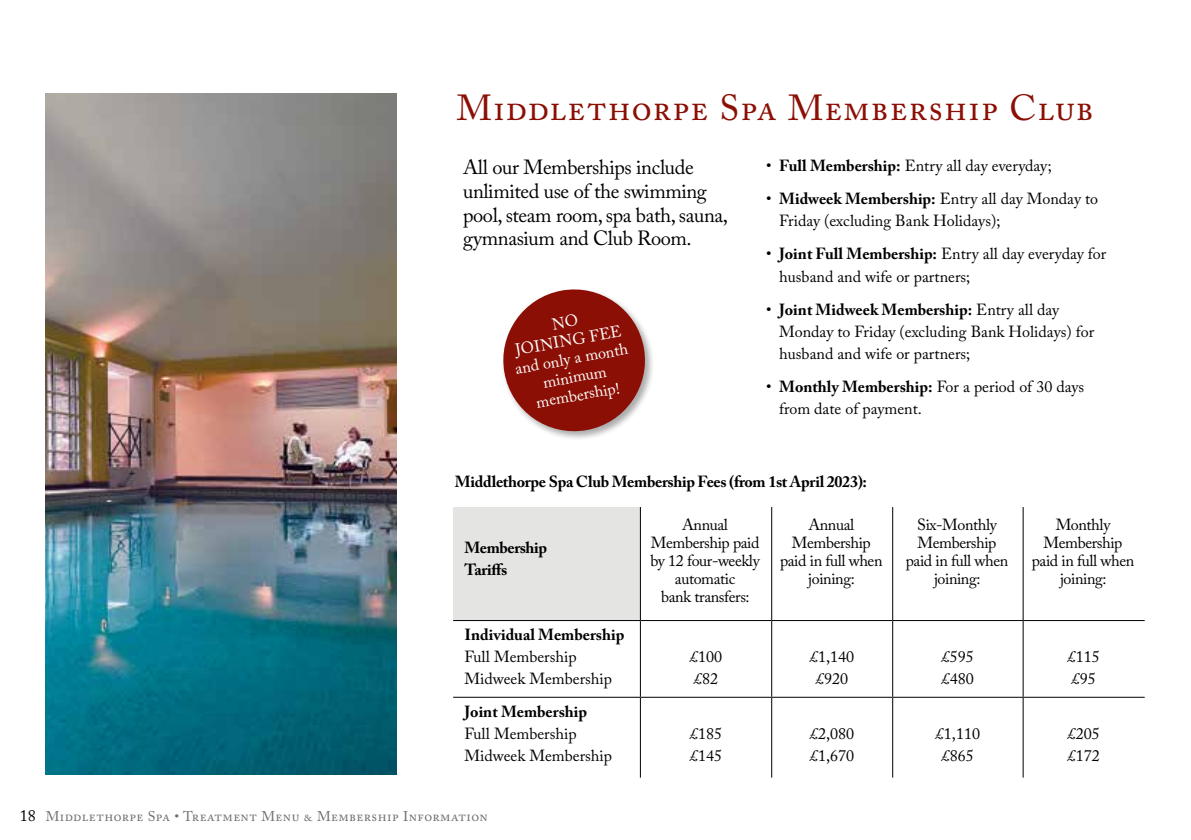
<style>
.page{position:relative;width:1191px;height:840px;background:#fff}
.page>*{position:absolute;margin:0;border:0;box-sizing:border-box;transform-origin:0 0}
.t1{font:36px "Adobe Caslon Pro";letter-spacing:.03em;color:#8b0f04}
.t2{font:20.4px/23.8px "Adobe Caslon Pro";letter-spacing:-.02em;color:#000}
.t3{font:16.2px/18.6px "Adobe Caslon Pro";color:#fff;text-align:center}
.t4{font:16px/22px "Adobe Caslon Pro";color:#000}
.t5{font:16px/18px "Adobe Caslon Pro";letter-spacing:-.025em;color:#000;text-align:center}
.t6{font:700 16px/22.4px "Adobe Caslon Pro";letter-spacing:-.02em;color:#000}
.t7{font:700 16px "Adobe Caslon Pro";color:#000}
.t8{font:14px "Adobe Caslon Pro";letter-spacing:.03em;color:#6d6e71}
.s1{font-weight:700}
.s2{font-size:16px;color:#000}
</style>
<div class="page">
<div style="left:453px;top:506px;width:187px;height:114px;background:#e4e5e3"></div>
<hr style="left:640px;top:506px;width:1px;height:113px;background:#000">
<hr style="left:771px;top:506px;width:1px;height:113px;background:#000">
<hr style="left:892px;top:506px;width:1px;height:113px;background:#000">
<hr style="left:1022px;top:506px;width:1px;height:113px;background:#000">
<hr style="left:453px;top:619px;width:187px;height:1px;background:#000">
<hr style="left:640px;top:619px;width:131px;height:1px;background:#000">
<hr style="left:640px;top:620px;width:1px;height:76px;background:#000">
<hr style="left:771px;top:619px;width:121px;height:1px;background:#000">
<hr style="left:771px;top:620px;width:1px;height:76px;background:#000">
<hr style="left:892px;top:619px;width:131px;height:1px;background:#000">
<hr style="left:892px;top:620px;width:1px;height:76px;background:#000">
<hr style="left:1023px;top:619px;width:121px;height:1px;background:#000">
<hr style="left:1022px;top:620px;width:1px;height:76px;background:#000">
<hr style="left:453px;top:696px;width:187px;height:1px;background:#000">
<hr style="left:640px;top:696px;width:131px;height:1px;background:#000">
<hr style="left:640px;top:697px;width:1px;height:80px;background:#000">
<hr style="left:771px;top:696px;width:121px;height:1px;background:#000">
<hr style="left:771px;top:697px;width:1px;height:80px;background:#000">
<hr style="left:892px;top:696px;width:131px;height:1px;background:#000">
<hr style="left:892px;top:697px;width:1px;height:80px;background:#000">
<hr style="left:1023px;top:696px;width:121px;height:1px;background:#000">
<hr style="left:1022px;top:697px;width:1px;height:80px;background:#000">
<img style="left:45px;top:94px;width:352px;height:680px">
<div style="left:501px;top:287px;width:154px;height:154px;background:#000;opacity:.33"></div>
<svg style="left:501px;top:287px;width:149px;height:149px"></svg>
<h1 class="t1" style="left:457px;top:87px;width:638px">Middlethorpe Spa Membership Club</h1>
<p class="t4" style="left:766px;top:154px;width:287px">• <span class="s1">Full Membership:</span> Entry all day everyday;</p>
<p class="t4" style="left:779px;top:187px;width:320px;text-indent:-13px">• <span class="s1">Midweek Membership:</span> Entry all day Monday to<br>Friday (excluding Bank Holidays);</p>
<p class="t4" style="left:779px;top:243px;width:329px;text-indent:-13px">• <span class="s1">Joint Full Membership:</span> Entry all day everyday for husband and wife or partners;</p>
<p class="t4" style="left:779px;top:298px;width:317px;text-indent:-13px">• <span class="s1">Joint Midweek Membership:</span> Entry all day<br>Monday to Friday (excluding Bank Holidays) for husband and wife or partners;</p>
<p class="t4" style="left:779px;top:375px;width:307px;text-indent:-13px">• <span class="s1">Monthly Membership:</span> For a period of 30 days from date of payment.</p>
<p class="t2" style="left:463px;top:155px;width:266px">All our Memberships include unlimited use of the swimming pool, steam room, spa bath, sauna, gymnasium and Club Room.</p>
<p class="t3" style="left:507px;top:322px;width:117px;rotate:-10deg">NO<br>JOINING FEE and only a month minimum membership!</p>
<p class="t6" style="left:455px;top:470px;width:413px">Middlethorpe Spa Club Membership Fees (from 1st April 2023):</p>
<p class="t6" style="left:464px;top:536px;width:84px">Membership<br>Tariffs</p>
<p class="t5" style="left:650px;top:515px;width:111px">Annual<br>Membership paid by 12 four-weekly automatic<br>bank transfers:</p>
<p class="t4" style="left:780px;top:515px;width:104px;line-height:18px;text-align:center">Annual<br>Membership paid in full when joining:</p>
<p class="t5" style="left:905px;top:515px;width:104px">Six-Monthly<br>Membership paid in full when joining:</p>
<p class="t4" style="left:1031px;top:515px;width:104px;line-height:18px;text-align:center">Monthly<br>Membership paid in full when joining:</p>
<p class="t7" style="left:464px;top:624px;width:161px">Individual Membership</p>
<p class="t4" style="left:464px;top:645px;width:149px">Full Membership<br>Midweek Membership</p>
<p class="t4" style="left:690px;top:645px;width:33px">£100 £82</p>
<p class="t4" style="left:810px;top:645px;width:46px;text-align:center">£1,140 £920</p>
<p class="t4" style="left:942px;top:645px;width:33px">£595 £480</p>
<p class="t4" style="left:1068px;top:645px;width:33px">£115 £95</p>
<p class="t7" style="left:464px;top:701px;width:124px">Joint Membership</p>
<p class="t4" style="left:464px;top:721px;width:149px">Full Membership<br>Midweek Membership</p>
<p class="t4" style="left:690px;top:721px;width:33px">£185 £145</p>
<p class="t4" style="left:810px;top:721px;width:46px">£2,080 £1,670</p>
<p class="t4" style="left:936px;top:721px;width:46px;text-align:center">£1,110 £865</p>
<p class="t4" style="left:1068px;top:721px;width:33px">£205 £172</p>
<p class="t8" style="left:20px;top:807px;width:469px"><span class="s2">18</span> Middlethorpe Spa • Treatment Menu &amp; Membership Information</p>
</div>
